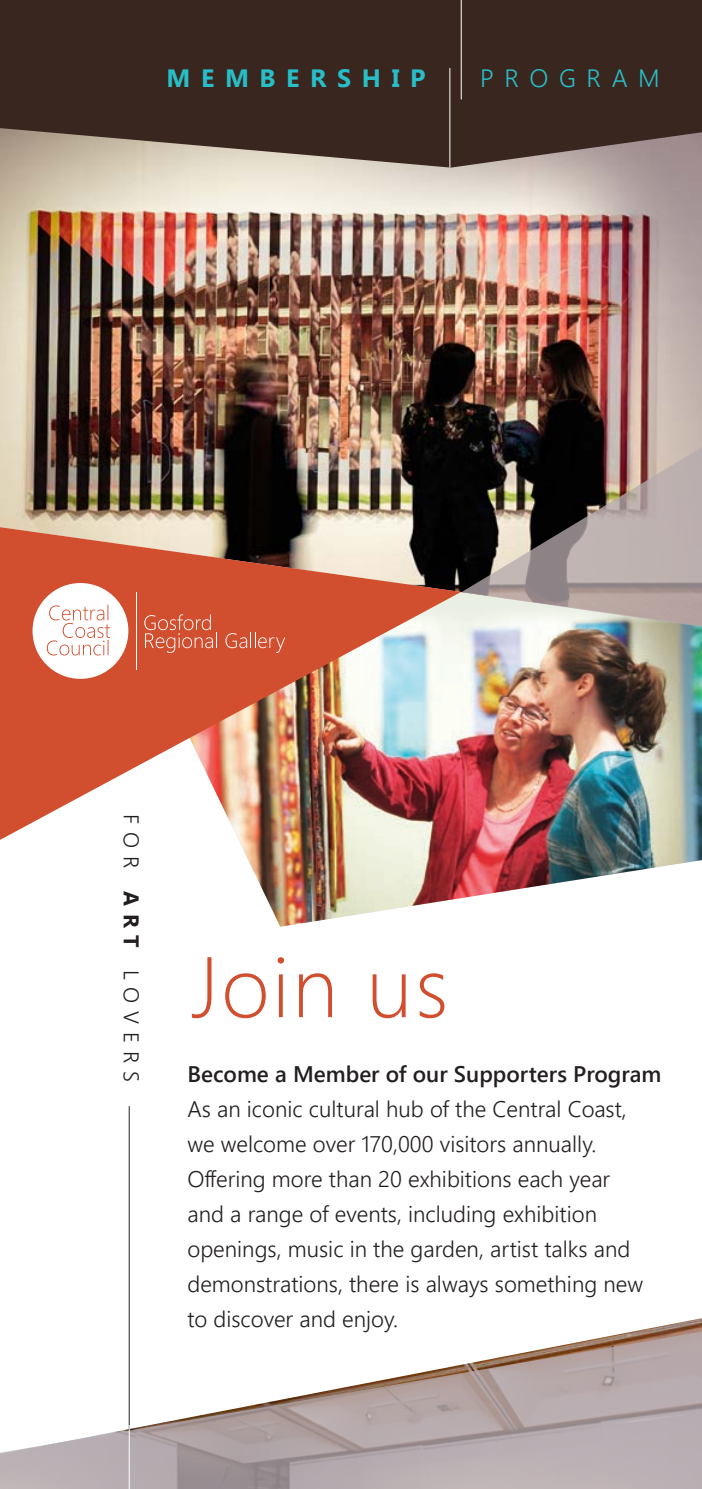
<style>
.page{position:relative;width:702px;height:1489px;background:#fff}
.page>*{position:absolute;margin:0;border:0;box-sizing:border-box;transform-origin:0 0}
.t1{font:300 85.5px "Segoe UI";letter-spacing:.03em;color:#d14f2f}
.t2{font:700 25px "Segoe UI";letter-spacing:.425em;color:#28bec7}
.t3{font:300 25px "Segoe UI";letter-spacing:.425em;color:#28bec7}
.t4{font:300 22.5px/35px "Segoe UI";color:#231f20}
.t5{font:300 21.25px "Segoe UI";letter-spacing:.38em;color:#231f20}
.s1{font-weight:700}
.s2{font-weight:600}
</style>
<div class="page">
<svg style="left:0;top:1327px;width:702px;height:161px"></svg>
<img style="left:238px;top:629px;width:464px;height:297px">
<img style="left:0;top:168px;width:702px;height:359px">
<img style="left:0;top:527px;width:461px;height:312px">
<svg style="left:0;top:0;width:702px;height:168px;fill:#39261f"></svg>
<svg style="left:33px;top:583px;width:95px;height:96px"></svg>
<hr style="left:136px;top:592px;width:1px;height:77px;background:#fff">
<svg style="left:144px;top:614px;width:73px;height:39px"></svg>
<svg style="left:225px;top:632px;width:60px;height:21px"></svg>
<svg style="left:461px;top:434px;width:241px;height:195px"></svg>
<hr style="left:129px;top:1106px;width:1px;height:324px;background:#231f20">
<hr style="left:129px;top:1424px;width:1px;height:64px;background:#fff">
<hr style="left:449px;top:68px;width:1px;height:100px;background:#fff">
<hr style="left:461px;top:0;width:1px;height:99px;background:#fff">
<p class="t2" style="left:166px;top:60px;width:261px">MEMBERSHIP</p>
<p class="t3" style="left:480px;top:55px;width:181px">PROGRAM</p>
<p class="t5" style="left:151px;top:814px;width:270px;rotate:90deg">FOR <span class="s1">ART</span> LOVERS</p>
<p class="t1" style="left:191px;top:927px;width:258px">Join us</p>
<p class="t4" style="left:187px;top:1054px;width:475px"><span class="s2">Become a Member of our Supporters Program </span>As an iconic cultural hub of the Central Coast,<br>we welcome over 170,000 visitors annually.<br>Offering more than 20 exhibitions each year<br>and a range of events, including exhibition openings, music in the garden, artist talks and demonstrations, there is always something new to discover and enjoy.</p>
</div>
